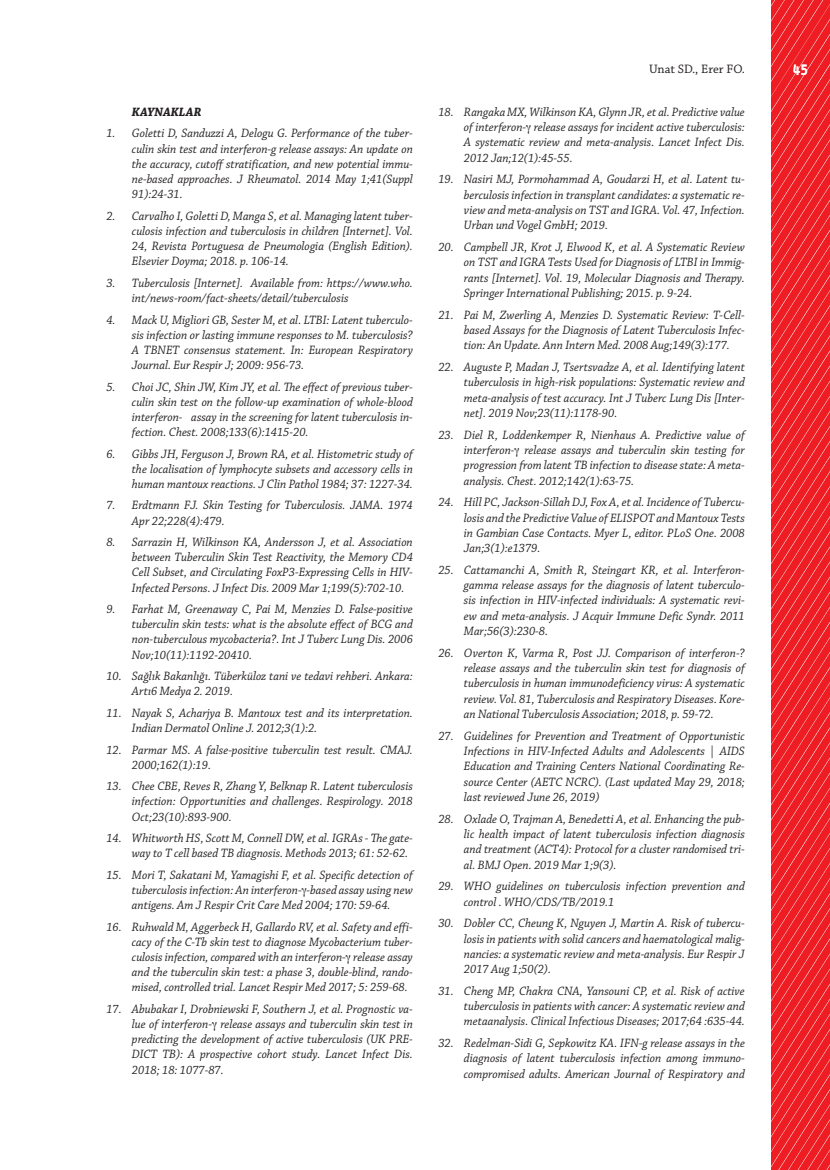
<style>
.page{position:relative;width:830px;height:1170px;background:#fff}
.page>*{position:absolute;margin:0;border:0;box-sizing:border-box;transform-origin:0 0}
.t1{font:700 15px "Alwyn OT";color:#fff;scale:.85 1}
.t2{font:12.9px "Chaparral Pro";color:#231f20}
.t3{font:italic 12.75px/15.3px "Chaparral Pro";color:#231f20;text-align:justify;scale:.95 1}
.t4{font:italic 700 12.75px "Chaparral Pro";color:#231f20;scale:.95 1}
</style>
<div class="page">
<svg style="left:771px;top:0;width:58px;height:1169px;background:#ee2a2f"></svg>
<p class="t4" style="left:132px;top:104px;width:75px">KAYNAKLAR</p>
<p class="t3" style="left:132px;top:126px;width:297px;text-indent:-26px">1. Goletti D, Sanduzzi A, Delogu G. Performance of the tuber&shy;culin skin test and interferon-g release assays: An update on the accuracy, cutoff stratification, and new potential immu&shy;ne-based approaches. J Rheumatol. 2014 May 1;41(Suppl 91):24-31.</p>
<p class="t3" style="left:132px;top:209px;width:297px;text-indent:-26px">2. Carvalho I, Goletti D, Manga S, et al. Managing latent tuber&shy;culosis infection and tuberculosis in children [Internet]. Vol.<br>24, Revista Portuguesa de Pneumologia (English Edition).<br>Elsevier Doyma; 2018. p. 106-14.</p>
<p class="t3" style="left:132px;top:276px;width:297px;text-indent:-26px">3. Tuberculosis [Internet]. Available from: https://www.who. int/news-room/fact-sheets/detail/tuberculosis</p>
<p class="t3" style="left:132px;top:312px;width:297px;text-indent:-26px">4. Mack U, Migliori GB, Sester M, et al. LTBI: Latent tuberculo&shy;sis infection or lasting immune responses to M. tuberculosis?<br>A TBNET consensus statement. In: European Respiratory Journal. Eur Respir J; 2009: 956-73.</p>
<p class="t3" style="left:132px;top:379px;width:297px;text-indent:-26px">5. Choi JC, Shin JW, Kim JY, et al. The effect of previous tuber&shy;culin skin test on the follow-up examination of whole-blood interferon-γ assay in the screening for latent tuberculosis in&shy;fection. Chest. 2008;133(6):1415-20.</p>
<p class="t3" style="left:132px;top:446px;width:297px;text-indent:-26px">6. Gibbs JH, Ferguson J, Brown RA, et al. Histometric study of the localisation of lymphocyte subsets and accessory cells in human mantoux reactions. J Clin Pathol 1984; 37: 1227-34.</p>
<p class="t3" style="left:132px;top:498px;width:297px;text-indent:-26px">7. Erdtmann FJ. Skin Testing for Tuberculosis. JAMA. 1974<br>Apr 22;228(4):479.</p>
<p class="t3" style="left:132px;top:535px;width:297px;text-indent:-26px">8. Sarrazin H, Wilkinson KA, Andersson J, et al. Association between Tuberculin Skin Test Reactivity, the Memory CD4<br>Cell Subset, and Circulating FoxP3-Expressing Cells in HIV-Infected Persons. J Infect Dis. 2009 Mar 1;199(5):702-10.</p>
<p class="t3" style="left:132px;top:602px;width:297px;text-indent:-26px">9. Farhat M, Greenaway C, Pai M, Menzies D. False-positive tuberculin skin tests: what is the absolute effect of BCG and non-tuberculous mycobacteria?. Int J Tuberc Lung Dis. 2006<br>Nov;10(11):1192-20410.</p>
<p class="t3" style="left:132px;top:669px;width:297px;text-indent:-26px">10. Sağlık Bakanlığı. Tüberküloz tani ve tedavi rehberi. Ankara:<br>Artı6 Medya 2. 2019.</p>
<p class="t3" style="left:132px;top:705px;width:297px;text-indent:-26px">11. Nayak S, Acharjya B. Mantoux test and its interpretation.<br>Indian Dermatol Online J. 2012;3(1):2.</p>
<p class="t3" style="left:132px;top:742px;width:297px;text-indent:-26px">12. Parmar MS. A false-positive tuberculin test result. CMAJ.<br>2000;162(1):19.</p>
<p class="t3" style="left:132px;top:779px;width:297px;text-indent:-26px">13. Chee CBE, Reves R, Zhang Y, Belknap R. Latent tuberculosis infection: Opportunities and challenges. Respirology. 2018<br>Oct;23(10):893-900.</p>
<p class="t3" style="left:132px;top:830px;width:297px;text-indent:-26px">14. Whitworth HS, Scott M, Connell DW, et al. IGRAs - The gate&shy;way to T cell based TB diagnosis. Methods 2013; 61: 52-62.</p>
<p class="t3" style="left:132px;top:867px;width:297px;text-indent:-26px">15. Mori T, Sakatani M, Yamagishi F, et al. Specific detection of tuberculosis infection: An interferon- -based assay using new antigens. Am J Respir Crit Care Med 2004; 170: 59-64.</p>
<p class="t3" style="left:132px;top:919px;width:297px;text-indent:-26px">16. Ruhwald M, Aggerbeck H, Gallardo RV, et al. Safety and effi&shy;cacy of the C-Tb skin test to diagnose Mycobacterium tuber&shy;culosis infection, compared with an interferon- release assay and the tuberculin skin test: a phase 3, double-blind, rando&shy;mised, controlled trial. Lancet Respir Med 2017; 5: 259-68.</p>
<p class="t3" style="left:132px;top:1001px;width:297px;text-indent:-26px">17. Abubakar I, Drobniewski F, Southern J, et al. Prognostic va&shy;lue of interferon- release assays and tuberculin skin test in predicting the development of active tuberculosis (UK PRE-DICT TB): A prospective cohort study. Lancet Infect Dis.<br>2018; 18: 1077-87.</p>
<p class="t2" style="left:648px;top:62px;width:97px">Unat SD., Erer FO.</p>
<p class="t1" style="left:792px;top:61px;width:19px">45</p>
<p class="t3" style="left:463px;top:105px;width:297px;text-indent:-26px">18. Rangaka MX, Wilkinson KA, Glynn JR, et al. Predictive value of interferon- release assays for incident active tuberculosis:<br>A systematic review and meta-analysis. Lancet Infect Dis.<br>2012 Jan;12(1):45-55.</p>
<p class="t3" style="left:463px;top:172px;width:297px;text-indent:-26px">19. Nasiri MJ, Pormohammad A, Goudarzi H, et al. Latent tu&shy;berculosis infection in transplant candidates: a systematic re&shy;view and meta-analysis on TST and IGRA. Vol. 47, Infection.<br>Urban und Vogel GmbH; 2019.</p>
<p class="t3" style="left:463px;top:240px;width:297px;text-indent:-26px">20. Campbell JR, Krot J, Elwood K, et al. A Systematic Review on TST and IGRA Tests Used for Diagnosis of LTBI in Immig&shy;rants [Internet]. Vol. 19, Molecular Diagnosis and Therapy.<br>Springer International Publishing; 2015. p. 9-24.</p>
<p class="t3" style="left:463px;top:307px;width:297px;text-indent:-26px">21. Pai M, Zwerling A, Menzies D. Systematic Review: T-Cell&shy;based Assays for the Diagnosis of Latent Tuberculosis Infec&shy;tion: An Update. Ann Intern Med. 2008 Aug;149(3):177.</p>
<p class="t3" style="left:463px;top:360px;width:297px;text-indent:-26px">22. Auguste P, Madan J, Tsertsvadze A, et al. Identifying latent tuberculosis in high-risk populations: Systematic review and meta-analysis of test accuracy. Int J Tuberc Lung Dis [Inter&shy;net]. 2019 Nov;23(11):1178-90.</p>
<p class="t3" style="left:463px;top:427px;width:297px;text-indent:-26px">23. Diel R, Loddenkemper R, Nienhaus A. Predictive value of interferon- release assays and tuberculin skin testing for progression from latent TB infection to disease state: A meta&shy;analysis. Chest. 2012;142(1):63-75.</p>
<p class="t3" style="left:463px;top:495px;width:297px;text-indent:-26px">24. Hill PC, Jackson-Sillah DJ, Fox A, et al. Incidence of Tubercu&shy;losis and the Predictive Value of ELISPOT and Mantoux Tests in Gambian Case Contacts. Myer L, editor. PLoS One. 2008<br>Jan;3(1):e1379.</p>
<p class="t3" style="left:463px;top:562px;width:297px;text-indent:-26px">25. Cattamanchi A, Smith R, Steingart KR, et al. Interferon&shy;gamma release assays for the diagnosis of latent tuberculo&shy;sis infection in HIV-infected individuals: A systematic revi&shy;ew and meta-analysis. J Acquir Immune Defic Syndr. 2011<br>Mar;56(3):230-8.</p>
<p class="t3" style="left:463px;top:645px;width:297px;text-indent:-26px">26. Overton K, Varma R, Post JJ. Comparison of interferon-? release assays and the tuberculin skin test for diagnosis of tuberculosis in human immunodeficiency virus: A systematic review. Vol. 81, Tuberculosis and Respiratory Diseases. Kore&shy;an National Tuberculosis Association; 2018, p. 59-72.</p>
<p class="t3" style="left:463px;top:728px;width:297px;text-indent:-26px">27. Guidelines for Prevention and Treatment of Opportunistic Infections in HIV-Infected Adults and Adolescents | AIDS Education and Training Centers National Coordinating Re&shy;source Center (AETC NCRC). (Last updated May 29, 2018; last reviewed June 26, 2019)</p>
<p class="t3" style="left:463px;top:811px;width:297px;text-indent:-26px">28. Oxlade O, Trajman A, Benedetti A, et al. Enhancing the pub&shy;lic health impact of latent tuberculosis infection diagnosis and treatment (ACT4): Protocol for a cluster randomised tri&shy;al. BMJ Open. 2019 Mar 1;9(3).</p>
<p class="t3" style="left:463px;top:879px;width:297px;text-indent:-26px">29. WHO guidelines on tuberculosis infection prevention and control . WHO/CDS/TB/2019.1</p>
<p class="t3" style="left:463px;top:916px;width:297px;text-indent:-26px">30. Dobler CC, Cheung K, Nguyen J, Martin A. Risk of tubercu&shy;losis in patients with solid cancers and haematological malig&shy;nancies: a systematic review and meta-analysis. Eur Respir J 2017 Aug 1;50(2).</p>
<p class="t3" style="left:463px;top:983px;width:297px;text-indent:-26px">31. Cheng MP, Chakra CNA, Yansouni CP, et al. Risk of active tuberculosis in patients with cancer: A systematic review and metaanalysis. Clinical Infectious Diseases; 2017;64 :635-44.</p>
<p class="t3" style="left:463px;top:1035px;width:297px;text-indent:-26px">32. Redelman-Sidi G, Sepkowitz KA. IFN-g release assays in the diagnosis of latent tuberculosis infection among immuno&shy;compromised adults. American Journal of Respiratory and</p>
</div>
